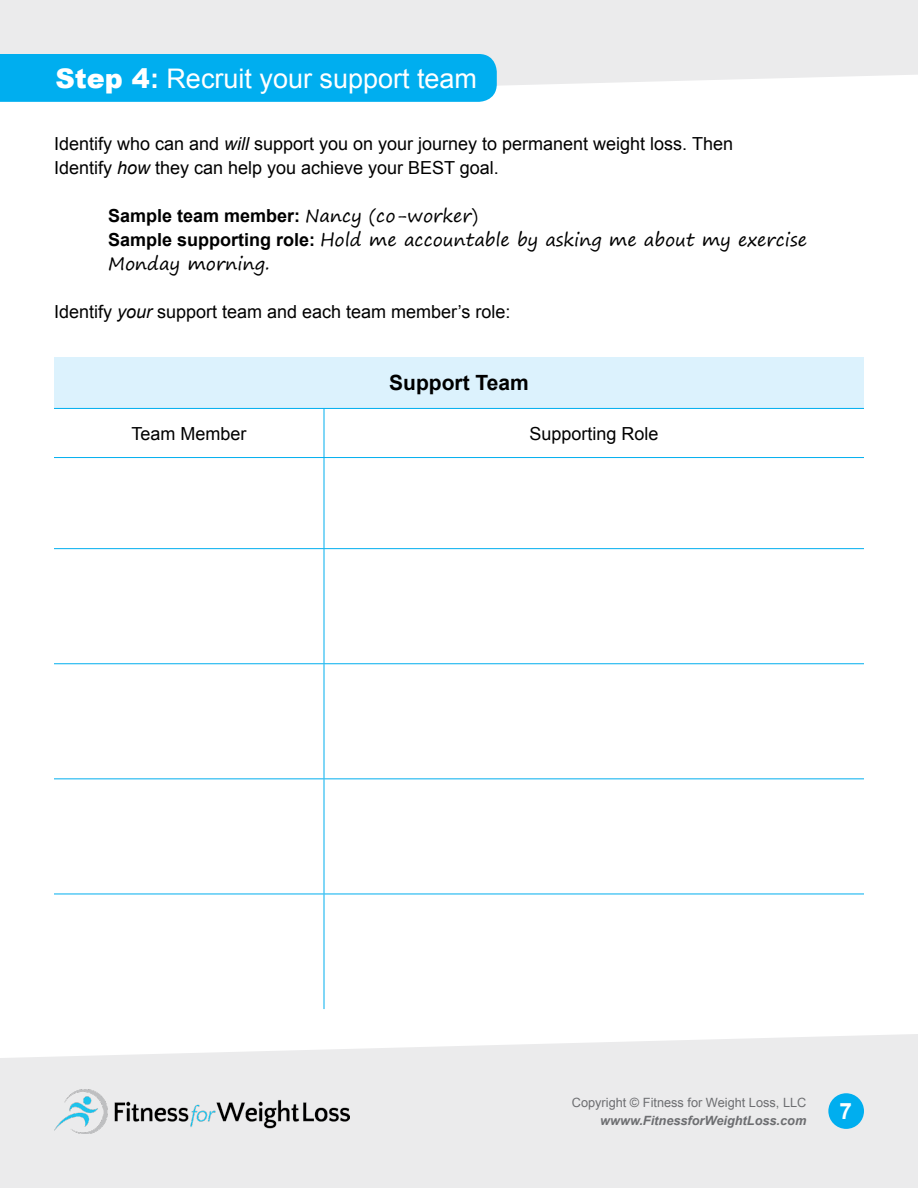
<style>
.page{position:relative;width:918px;height:1188px;background:#fff}
.page>*{position:absolute;margin:0;border:0;box-sizing:border-box;transform-origin:0 0}
.t1{font:27px "Arial";color:#fff}
.t2{font:700 22.5px "Arial";color:#fff}
.t3{font:700 21px "Arial";color:#000}
.t4{font:18px/24px "Arial";color:#000}
.t5{font:18px/24px "Segoe Print";color:#000}
.t6{font:700 18px "Arial";color:#000}
.t7{font:12.75px "Arial";color:#6d6e71}
.t8{font:italic 700 12.75px "Arial";color:#6d6e71}
.s1{font-weight:900}
.s2{font-weight:700}
.s3{font-style:italic}
.s4{font-family:"Segoe Print";font-weight:400}
.s5{font-family:"Arial";font-weight:700}
</style>
<div class="page">
<div style="left:0;top:0;width:918px;height:86px;background:#ebebec"></div>
<svg style="left:0;top:1034px;width:918px;height:154px;background:#ececed"></svg>
<img style="left:54px;top:1090px;width:295px;height:44px">
<div style="left:828px;top:1093px;width:36px;height:36px;background:#00aeef;border-radius:50%"></div>
<div style="left:0;top:54px;width:497px;height:48px;background:#00aeef"></div>
<div style="left:54px;top:357px;width:810px;height:51px;background:#dcf2fd"></div>
<hr style="left:54px;top:408px;width:270px;height:1px;background:#00aeef">
<hr style="left:324px;top:408px;width:540px;height:1px;background:#00aeef">
<hr style="left:324px;top:409px;width:1px;height:48px;background:#00aeef">
<hr style="left:54px;top:457px;width:270px;height:1px;background:#00aeef">
<hr style="left:324px;top:457px;width:540px;height:1px;background:#00aeef">
<hr style="left:324px;top:458px;width:1px;height:90px;background:#00aeef">
<hr style="left:54px;top:548px;width:270px;height:1px;background:#00aeef">
<hr style="left:324px;top:548px;width:540px;height:1px;background:#00aeef">
<hr style="left:324px;top:549px;width:1px;height:114px;background:#00aeef">
<hr style="left:54px;top:663px;width:270px;height:1px;background:#00aeef">
<hr style="left:324px;top:663px;width:540px;height:1px;background:#00aeef">
<hr style="left:324px;top:664px;width:1px;height:114px;background:#00aeef">
<hr style="left:54px;top:778px;width:270px;height:1px;background:#00aeef">
<hr style="left:324px;top:778px;width:540px;height:1px;background:#00aeef">
<hr style="left:324px;top:779px;width:1px;height:115px;background:#00aeef">
<hr style="left:54px;top:894px;width:270px;height:1px;background:#00aeef">
<hr style="left:324px;top:894px;width:540px;height:1px;background:#00aeef">
<hr style="left:324px;top:894px;width:1px;height:115px;background:#00aeef">
<h1 class="t1" style="left:56px;top:60px;width:423px"><span class="s1">Step 4</span><span class="s2">:</span> Recruit your support team</h1>
<p class="t4" style="left:54px;top:131px;width:681px">Identify who can and <span class="s3">will</span> support you on your journey to permanent weight loss. Then<br>Identify <span class="s3">how</span> they can help you achieve your BEST goal.</p>
<p class="t6" style="left:108px;top:203px;width:372px">Sample team member: <span class="s4">Nancy (co-worker)</span></p>
<p class="t5" style="left:108px;top:227px;width:701px"><span class="s5">Sample supporting role:</span> Hold me accountable by asking me about my exercise<br>Monday morning.</p>
<p class="t4" style="left:54px;top:299px;width:458px">Identify <span class="s3">your</span> support team and each team member’s role:</p>
<p class="t3" style="left:389px;top:368px;width:141px">Support Team</p>
<p class="t4" style="left:131px;top:421px;width:117px">Team Member</p>
<p class="t4" style="left:529px;top:421px;width:131px">Supporting Role</p>
<p class="t7" style="left:572px;top:1094px;width:236px">Copyright © Fitness for Weight Loss, LLC</p>
<p class="t8" style="left:600px;top:1112px;width:208px">wwww.FitnessforWeightLoss.com</p>
<p class="t2" style="left:839px;top:1096px;width:14px">7</p>
</div>
